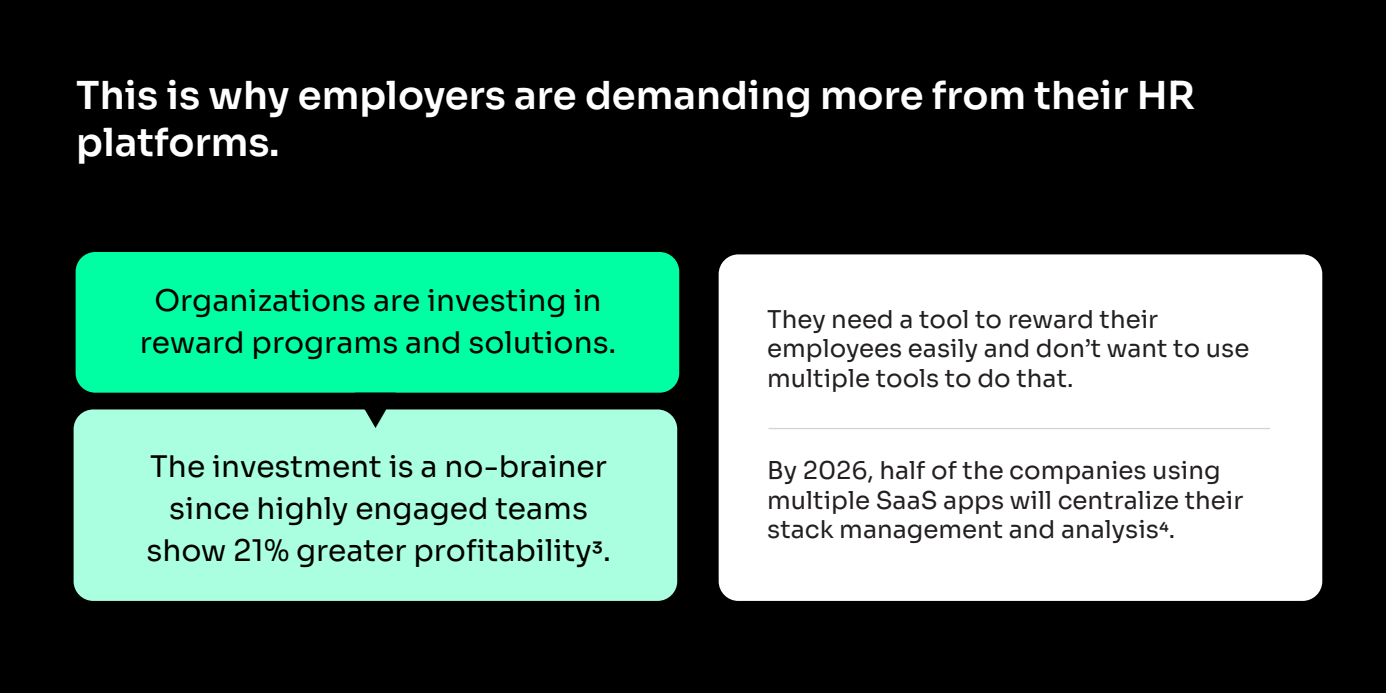
<style>
.page{position:relative;width:1386px;height:693px;background:#000}
.page>*{position:absolute;margin:0;border:0;box-sizing:border-box;transform-origin:0 0}
.t1{font:600 38.5px/46.2px "Sora";color:#fff}
.t2{font:29.75px/42px "Sora";color:#000;text-align:center}
.t3{font:24.5px/29.4px "Sora";color:#231f20}
</style>
<div class="page">
<div style="left:719px;top:254px;width:603px;height:347px;background:#fff;border-radius:20px"></div>
<div style="left:76px;top:252px;width:603px;height:141px;background:#00ffa3;border-radius:20px"></div>
<div style="left:74px;top:409px;width:603px;height:192px;background:#aaffe0;border-radius:20px"></div>
<svg style="left:355px;top:409px;width:41px;height:19px"></svg>
<hr style="left:769px;top:428px;width:501px;height:1px;background:#d1d3d4">
<h1 class="t1" style="left:76px;top:69px;width:1121px">This is why employers are demanding more from their HR platforms.</h1>
<p class="t2" style="left:140px;top:277px;width:478px">Organizations are investing in reward programs and solutions.</p>
<p class="t2" style="left:146px;top:443px;width:466px">The investment is a no-brainer since highly engaged teams show 21% greater profitability3.</p>
<p class="t3" style="left:767px;top:302px;width:484px">They need a tool to reward their employees easily and don’t want to use multiple tools to do that.</p>
<p class="t3" style="left:767px;top:454px;width:478px">By 2026, half of the companies using multiple SaaS apps will centralize their stack management and analysis4.</p>
</div>
